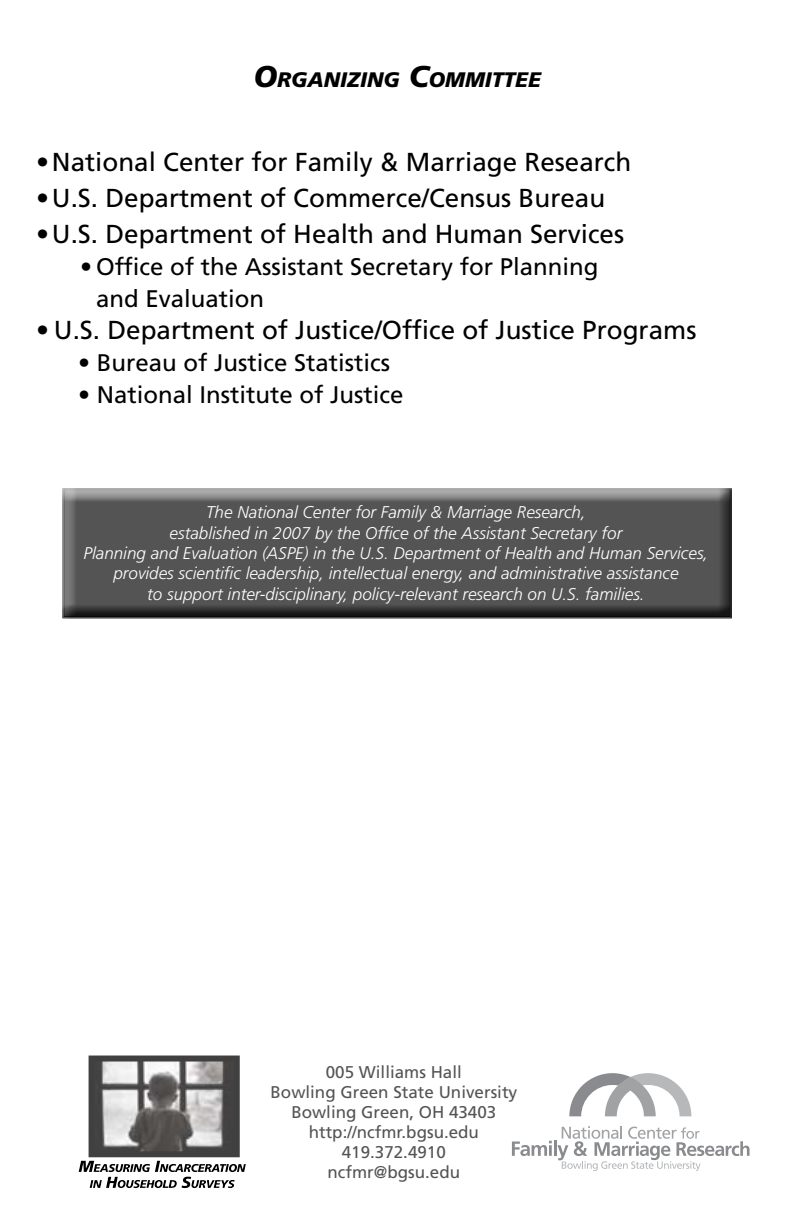
<style>
.page{position:relative;width:792px;height:1224px;background:#fff}
.page>*{position:absolute;margin:0;border:0;box-sizing:border-box;transform-origin:0 0}
.t1{font:26px "Frutiger LT Std";color:#000}
.t2{font:24px/32px "Frutiger LT Std";color:#000}
.t3{font:italic 900 21px "Frutiger LT Std";color:#000}
.t4{font:italic 300 17px/20.4px "Frutiger LT Std";color:#fff;text-align:center}
.t5{font:17px/20px "Frutiger LT Std";color:#545454;text-align:center}
.s1{font-size:30px}
</style>
<div class="page">
<div style="left:59px;top:488px;width:674px;height:132px;background:#000;opacity:.75"></div>
<svg style="left:569px;top:1073px;width:122px;height:43px"></svg>
<svg style="left:512px;top:1126px;width:238px;height:45px"></svg>
<img style="left:96px;top:1063px;width:137px;height:87px">
<div style="left:74px;top:1155px;width:189px;height:54px;background:#000;opacity:.75"></div>
<p class="t3" style="left:254px;top:67px;width:289px"><span class="s1">O</span>RGANIZING <span class="s1">C</span>OMMITTEE</p>
<h1 class="t1" style="left:36px;top:146px;width:597px">• National Center for Family &amp; Marriage Research</h1>
<h1 class="t1" style="left:36px;top:182px;width:571px">• U.S. Department of Commerce/Census Bureau</h1>
<h1 class="t1" style="left:36px;top:218px;width:590px">• U.S. Department of Health and Human Services</h1>
<h2 class="t2" style="left:96px;top:250px;width:504px;text-indent:-16px">• Office of the Assistant Secretary for Planning and Evaluation</h2>
<h1 class="t1" style="left:36px;top:314px;width:662px">• U.S. Department of Justice/Office of Justice Programs</h1>
<h2 class="t2" style="left:78px;top:346px;width:314px">• Bureau of Justice Statistics</h2>
<h2 class="t2" style="left:78px;top:378px;width:327px">• National Institute of Justice</h2>
<p class="t4" style="left:84px;top:502px;width:626px">The National Center for Family &amp; Marriage Research,<br>established in 2007 by the Office of the Assistant Secretary for<br>Planning and Evaluation (ASPE) in the U.S. Department of Health and Human Services, provides scientific leadership, intellectual energy, and administrative assistance<br>to support inter-disciplinary, policy-relevant research on U.S. families.</p>
<p class="t5" style="left:271px;top:1062px;width:248px">005 Williams Hall<br>Bowling Green State University<br>Bowling Green, OH 43403 http://ncfmr.bgsu.edu<br>419.372.4910<br>ncfmr@bgsu.edu</p>
</div>
